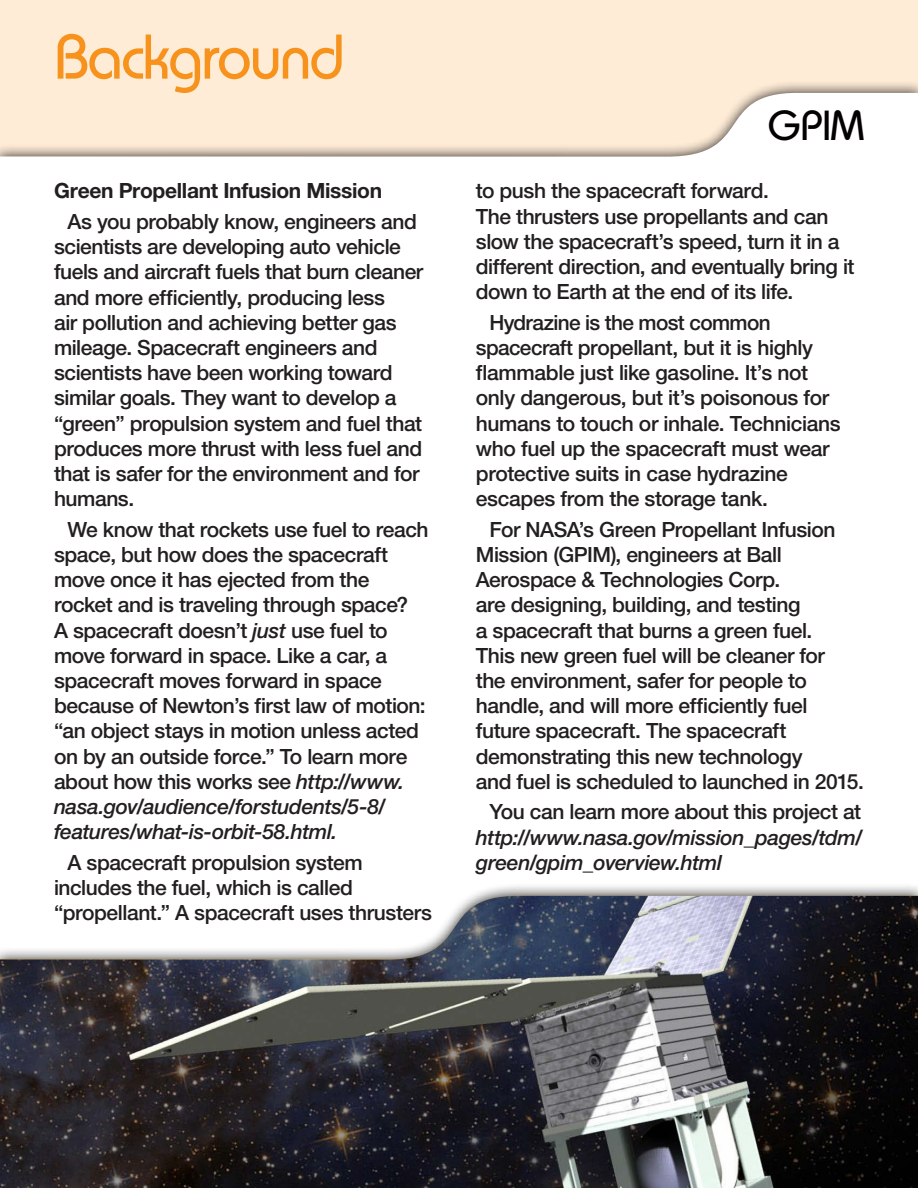
<style>
.page{position:relative;width:918px;height:1188px;background:#fff}
.page>*{position:absolute;margin:0;border:0;box-sizing:border-box;transform-origin:0 0}
.t1{font:500 63px "Bauhaus";letter-spacing:-.02em;color:#f7931d}
.Sub_Header__Main_Pag{font:500 42px "Bauhaus";color:#040101}
.Body_Text__Small{font:500 21px/25.2px "Helvetica Neue LT Std";letter-spacing:-.02em;color:#231f20}
.Body_Text__Small-2{font:italic 500 21px/25.2px "Helvetica Neue LT Std";letter-spacing:-.02em;color:#231f20;text-align:justify}
.Body_Text__Small-3{font:700 21px "Helvetica Neue LT Std";letter-spacing:-.015em;color:#231f20}
.s1{font-style:italic}
.s2{font-style:normal}
</style>
<div class="page">
<div style="left:0;top:0;width:918px;height:210px;background:#feecd7"></div>
<svg style="left:0;top:93px;width:918px;height:117px;fill:#fff"></svg>
<div style="left:0;top:883px;width:918px;height:305px;background:#040101;opacity:.75"></div>
<img style="left:0;top:896px;width:918px;height:292px">
<p class="t1" style="left:54px;top:19px;width:292px">Background</p>
<p class="Body_Text__Small-3" style="left:54px;top:178px;width:330px">Green Propellant Infusion Mission</p>
<p class="Body_Text__Small" style="left:54px;top:209px;width:371px;text-indent:14px">As you probably know, engineers and scientists are developing auto vehicle fuels and aircraft fuels that burn cleaner and more efficiently, producing less<br>air pollution and achieving better gas mileage. Spacecraft engineers and scientists have been working toward similar goals. They want to develop a “green” propulsion system and fuel that produces more thrust with less fuel and that is safer for the environment and for humans.</p>
<p class="Body_Text__Small" style="left:54px;top:517px;width:376px;text-indent:14px">We know that rockets use fuel to reach space, but how does the spacecraft move once it has ejected from the rocket and is traveling through space?<br>A spacecraft doesn’t <span class="s1">just</span> use fuel to move forward in space. Like a car, a spacecraft moves forward in space because of Newton’s first law of motion: “an object stays in motion unless acted on by an outside force.” To learn more about how this works see <span class="s1">http://www. nasa.gov/audience/forstudents/5-8/ features/what-is-orbit-58.html.</span></p>
<p class="Body_Text__Small" style="left:54px;top:850px;width:379px;text-indent:14px">A spacecraft propulsion system includes the fuel, which is called “propellant.” A spacecraft uses thrusters</p>
<p class="Sub_Header__Main_Pag" style="left:768px;top:101px;width:97px">GPIM</p>
<p class="Body_Text__Small" style="left:476px;top:178px;width:380px">to push the spacecraft forward.<br>The thrusters use propellants and can slow the spacecraft’s speed, turn it in a different direction, and eventually bring it down to Earth at the end of its life.</p>
<p class="Body_Text__Small" style="left:476px;top:310px;width:367px;text-indent:14px">Hydrazine is the most common spacecraft propellant, but it is highly flammable just like gasoline. It’s not only dangerous, but it’s poisonous for humans to touch or inhale. Technicians who fuel up the spacecraft must wear protective suits in case hydrazine escapes from the storage tank.</p>
<p class="Body_Text__Small" style="left:476px;top:517px;width:390px;text-indent:14px">For NASA’s Green Propellant Infusion Mission (GPIM), engineers at Ball Aerospace &amp; Technologies Corp.<br>are designing, building, and testing<br>a spacecraft that burns a green fuel.<br>This new green fuel will be cleaner for<br>the environment, safer for people to handle, and will more efficiently fuel future spacecraft. The spacecraft demonstrating this new technology<br>and fuel is scheduled to launched in 2015.</p>
<p class="Body_Text__Small-2" style="left:476px;top:799px;width:389px;text-indent:14px"><span class="s2">You can learn more about this project at </span>http://www.nasa.gov/mission_pages/tdm/ green/gpim_overview.html</p>
</div>
